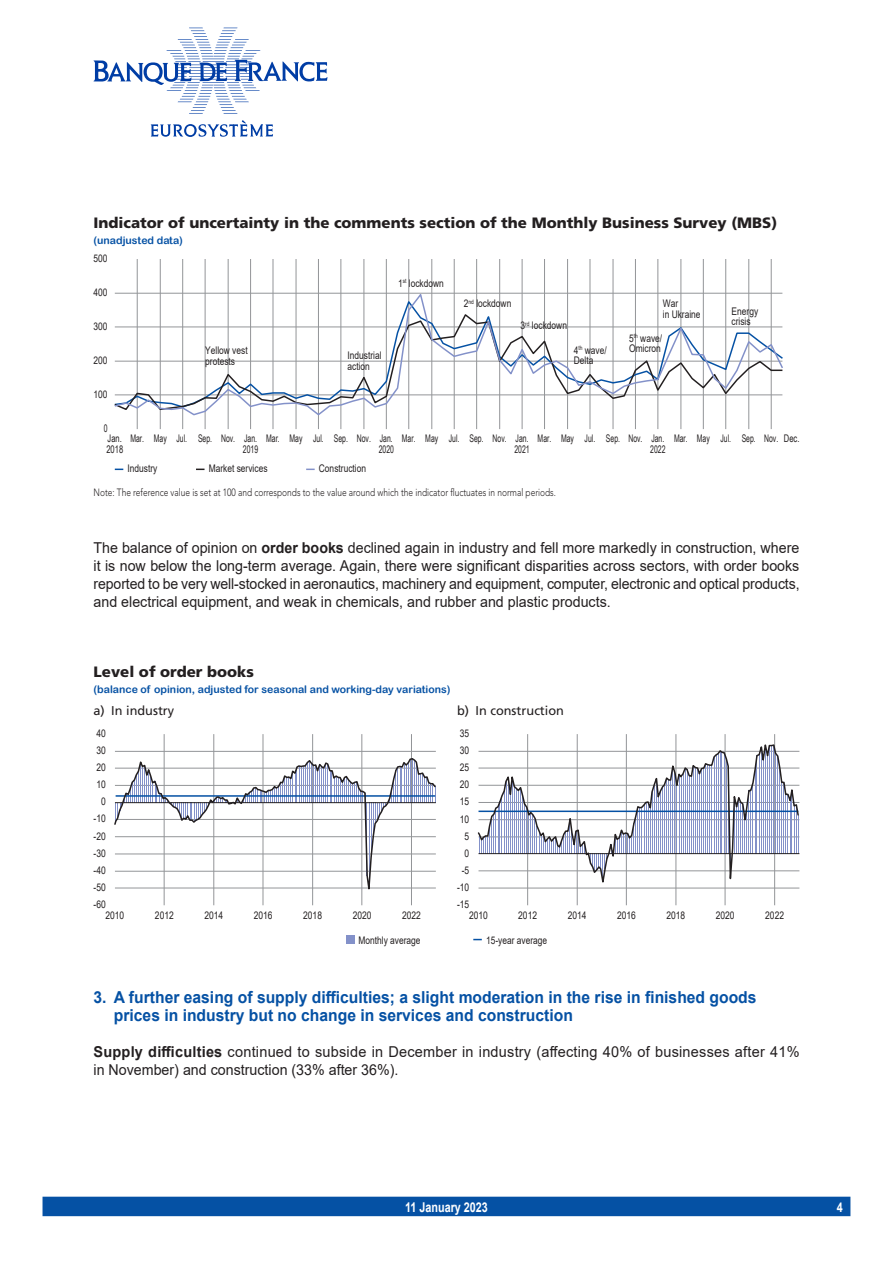
<style>
.page{position:relative;width:893px;height:1263px;background:#fff}
.page>*{position:absolute;margin:0;border:0;box-sizing:border-box;transform-origin:0 0}
.t1{font:700 16.5px/18px "Arial";color:#0551a4;scale:.95 1}
.t2{font:15px/18px "Arial";color:#231f20;text-align:justify;scale:.95 1}
.t3{font:15px/18px "Arial";color:#231f20}
.t4{font:900 15px "Frutiger LT Std";color:#231f20}
.t5{font:700 13.5px "Arial";color:#fff;scale:.8 1}
.t6{font:12.75px "Frutiger LT Std";color:#231f20}
.t7{font:10.5px/10.5px "Arial";color:#231f20;scale:.8 1}
.t8{font:10.5px/10.5px "Arial Narrow";color:#231f20;text-align:right;scale:.8 1}
.t9{font:300 10.5px "Avenir LT Std";color:#231f20;scale:.8 1}
.t10{font:10.5px "Arial Rounded MT Bold";color:#0551a4}
.t11{font:10.5px/10.5px "Arial Narrow";color:#231f20;scale:.88 1}
.s1{font-weight:700}
</style>
<div class="page">
<div style="left:43px;top:1197px;width:807px;height:19px;background:#0551a4"></div>
<svg style="left:94px;top:28px;width:233px;height:86px"></svg>
<svg style="left:151px;top:120px;width:122px;height:17px"></svg>
<hr style="left:115px;top:751px;width:321px;height:1px;background:#939598">
<hr style="left:164px;top:734px;width:1px;height:171px;background:#939598">
<hr style="left:214px;top:734px;width:1px;height:171px;background:#939598">
<hr style="left:263px;top:734px;width:1px;height:171px;background:#939598">
<hr style="left:312px;top:734px;width:1px;height:171px;background:#939598">
<hr style="left:362px;top:734px;width:1px;height:171px;background:#939598">
<hr style="left:411px;top:734px;width:1px;height:171px;background:#939598">
<svg style="left:114px;top:757px;width:322px;height:146px"></svg>
<hr style="left:115px;top:802px;width:321px;height:1px;background:#231f20">
<hr style="left:527px;top:734px;width:1px;height:171px;background:#939598">
<hr style="left:577px;top:734px;width:1px;height:171px;background:#939598">
<hr style="left:626px;top:734px;width:1px;height:171px;background:#939598">
<hr style="left:676px;top:734px;width:1px;height:171px;background:#939598">
<hr style="left:725px;top:734px;width:1px;height:171px;background:#939598">
<hr style="left:774px;top:734px;width:1px;height:171px;background:#939598">
<svg style="left:477px;top:736px;width:322px;height:170px"></svg>
<hr style="left:478px;top:853px;width:321px;height:1px;background:#231f20">
<div style="left:346px;top:935px;width:8px;height:9px;background:#8391c9"></div>
<hr style="left:137px;top:259px;width:1px;height:170px;background:#939598">
<hr style="left:160px;top:259px;width:1px;height:170px;background:#939598">
<hr style="left:182px;top:259px;width:1px;height:170px;background:#939598">
<hr style="left:205px;top:259px;width:1px;height:170px;background:#939598">
<hr style="left:228px;top:259px;width:1px;height:170px;background:#939598">
<hr style="left:250px;top:259px;width:1px;height:170px;background:#939598">
<hr style="left:273px;top:259px;width:1px;height:170px;background:#939598">
<hr style="left:296px;top:259px;width:1px;height:170px;background:#939598">
<hr style="left:318px;top:259px;width:1px;height:170px;background:#939598">
<hr style="left:341px;top:259px;width:1px;height:170px;background:#939598">
<hr style="left:364px;top:259px;width:1px;height:170px;background:#939598">
<hr style="left:386px;top:259px;width:1px;height:170px;background:#939598">
<hr style="left:408px;top:259px;width:1px;height:170px;background:#939598">
<hr style="left:432px;top:259px;width:1px;height:170px;background:#939598">
<hr style="left:454px;top:259px;width:1px;height:170px;background:#939598">
<hr style="left:476px;top:259px;width:1px;height:170px;background:#939598">
<hr style="left:499px;top:259px;width:1px;height:170px;background:#939598">
<hr style="left:522px;top:259px;width:1px;height:170px;background:#939598">
<hr style="left:544px;top:259px;width:1px;height:170px;background:#939598">
<hr style="left:567px;top:259px;width:1px;height:170px;background:#939598">
<hr style="left:590px;top:259px;width:1px;height:170px;background:#939598">
<hr style="left:613px;top:259px;width:1px;height:170px;background:#939598">
<hr style="left:635px;top:259px;width:1px;height:170px;background:#939598">
<hr style="left:658px;top:259px;width:1px;height:170px;background:#939598">
<hr style="left:681px;top:259px;width:1px;height:170px;background:#939598">
<hr style="left:703px;top:259px;width:1px;height:170px;background:#939598">
<hr style="left:725px;top:259px;width:1px;height:170px;background:#939598">
<hr style="left:748px;top:259px;width:1px;height:170px;background:#939598">
<hr style="left:771px;top:259px;width:1px;height:170px;background:#939598">
<svg style="left:114px;top:291px;width:669px;height:125px"></svg>
<p class="t4" style="left:94px;top:214px;width:685px">Indicator of uncertainty in the comments section of the Monthly Business Survey (MBS)</p>
<p class="t10" style="left:94px;top:234px;width:91px">(unadjusted data)</p>
<p class="t7" style="left:94px;top:253px;width:19px">500</p>
<p class="t7" style="left:94px;top:287px;width:19px">400</p>
<p class="t7" style="left:94px;top:321px;width:19px">300</p>
<p class="t7" style="left:94px;top:355px;width:19px">200</p>
<p class="t7" style="left:94px;top:389px;width:19px">100</p>
<p class="t8" style="left:104px;top:423px;width:6px">0</p>
<p class="t7" style="left:398px;top:278px;width:59px">1<sup>st</sup> lockdown</p>
<p class="t7" style="left:205px;top:345px;width:55px">Yellow vest protests</p>
<p class="t7" style="left:347px;top:350px;width:44px">Industrial action</p>
<p class="t7" style="left:464px;top:298px;width:61px">2<sup>nd</sup> lockdown</p>
<p class="t7" style="left:521px;top:320px;width:59px">3<sup>rd</sup> lockdown</p>
<p class="t7" style="left:574px;top:345px;width:43px">4<sup>th</sup> wave/<br>Delta</p>
<p class="t7" style="left:663px;top:298px;width:49px">War<br>in Ukraine</p>
<p class="t7" style="left:629px;top:333px;width:43px">5<sup>th</sup> wave/<br>Omicron</p>
<p class="t7" style="left:732px;top:306px;width:35px">Energy crisis</p>
<p class="t11" style="left:106px;top:433px;width:21px">Jan.<br>2018</p>
<p class="t8" style="left:130px;top:433px;width:161px">Mar. May Jul. Sep. Nov. Jan.<br>2019</p>
<p class="t8" style="left:266px;top:433px;width:161px">Mar. May Jul. Sep. Nov. Jan.<br>2020</p>
<p class="t8" style="left:402px;top:433px;width:161px">Mar. May Jul. Sep. Nov. Jan.<br>2021</p>
<p class="t8" style="left:650px;top:433px;width:21px;text-align:left">Jan.<br>2022</p>
<p class="t8" style="left:538px;top:433px;width:133px">Mar. May Jul. Sep. Nov.</p>
<p class="t8" style="left:674px;top:433px;width:158px">Mar. May Jul. Sep. Nov. Dec.</p>
<p class="t7" style="left:128px;top:463px;width:39px">Industry</p>
<p class="t7" style="left:209px;top:463px;width:75px">Market services</p>
<p class="t7" style="left:319px;top:463px;width:60px">Construction</p>
<p class="t9" style="left:94px;top:486px;width:580px">Note: The reference value is set at 100 and corresponds to the value around which the indicator fluctuates in normal periods.</p>
<p class="t2" style="left:94px;top:539px;width:745px">The balance of opinion on <span class="s1">order books</span> declined again in industry and fell more markedly in construction, where it is now below the long‑term average. Again, there were significant disparities across sectors, with order books reported to be very well‑stocked in aeronautics, machinery and equipment, computer, electronic and optical products, and electrical equipment, and weak in chemicals, and rubber and plastic products.</p>
<p class="t4" style="left:94px;top:662px;width:162px">Level of order books</p>
<p class="t10" style="left:94px;top:683px;width:358px">(balance of opinion, adjusted for seasonal and working‑day variations)</p>
<p class="t6" style="left:94px;top:703px;width:82px">a) In industry</p>
<p class="t6" style="left:457px;top:703px;width:108px">b) In construction</p>
<p class="t7" style="left:96px;top:728px;width:13px">40</p>
<p class="t7" style="left:460px;top:728px;width:13px">35</p>
<p class="t7" style="left:96px;top:742px;width:13px;line-height:17.1px">30<br>20</p>
<p class="t7" style="left:460px;top:745px;width:13px">30</p>
<p class="t7" style="left:460px;top:762px;width:13px">25</p>
<p class="t7" style="left:96px;top:779px;width:13px">10</p>
<p class="t7" style="left:460px;top:779px;width:13px">20</p>
<p class="t7" style="left:101px;top:796px;width:7px">0</p>
<p class="t7" style="left:460px;top:796px;width:13px">15</p>
<p class="t7" style="left:94px;top:813px;width:17px">-10</p>
<p class="t7" style="left:460px;top:813px;width:13px">10</p>
<p class="t7" style="left:94px;top:831px;width:17px">-20</p>
<p class="t7" style="left:465px;top:831px;width:7px">5</p>
<p class="t7" style="left:94px;top:848px;width:17px">-30</p>
<p class="t7" style="left:465px;top:848px;width:7px">0</p>
<p class="t7" style="left:94px;top:865px;width:17px">-40</p>
<p class="t7" style="left:462px;top:865px;width:11px">-5</p>
<p class="t7" style="left:94px;top:882px;width:17px">-50</p>
<p class="t7" style="left:457px;top:882px;width:17px">-10</p>
<p class="t7" style="left:94px;top:899px;width:17px">-60</p>
<p class="t7" style="left:457px;top:899px;width:17px">-15</p>
<p class="t7" style="left:106px;top:909px;width:25px">2010</p>
<p class="t7" style="left:155px;top:909px;width:25px">2012</p>
<p class="t7" style="left:204px;top:909px;width:25px">2014</p>
<p class="t7" style="left:254px;top:909px;width:25px">2016</p>
<p class="t7" style="left:303px;top:909px;width:25px">2018</p>
<p class="t7" style="left:353px;top:909px;width:25px">2020</p>
<p class="t7" style="left:402px;top:909px;width:25px">2022</p>
<p class="t7" style="left:469px;top:909px;width:25px">2010</p>
<p class="t7" style="left:518px;top:909px;width:25px">2012</p>
<p class="t7" style="left:568px;top:909px;width:25px">2014</p>
<p class="t7" style="left:617px;top:909px;width:25px">2016</p>
<p class="t7" style="left:666px;top:909px;width:25px">2018</p>
<p class="t7" style="left:716px;top:909px;width:25px">2020</p>
<p class="t7" style="left:765px;top:909px;width:25px">2022</p>
<p class="t7" style="left:358px;top:935px;width:79px">Monthly average</p>
<p class="t7" style="left:486px;top:935px;width:78px">15-year average</p>
<p class="t1" style="left:114px;top:988px;width:678px;text-indent:-20px">3. A further easing of supply difficulties; a slight moderation in the rise in finished goods prices in industry but no change in services and construction</p>
<p class="t3" style="left:94px;top:1043px;width:707px"><span class="s1">Supply difficulties</span> continued to subside in December in industry (affecting 40% of businesses after 41% in November) and construction (33% after 36%).</p>
<p class="t5" style="left:405px;top:1197px;width:105px">11 January 2023</p>
<p class="t5" style="left:837px;top:1197px;width:9px">4</p>
</div>
